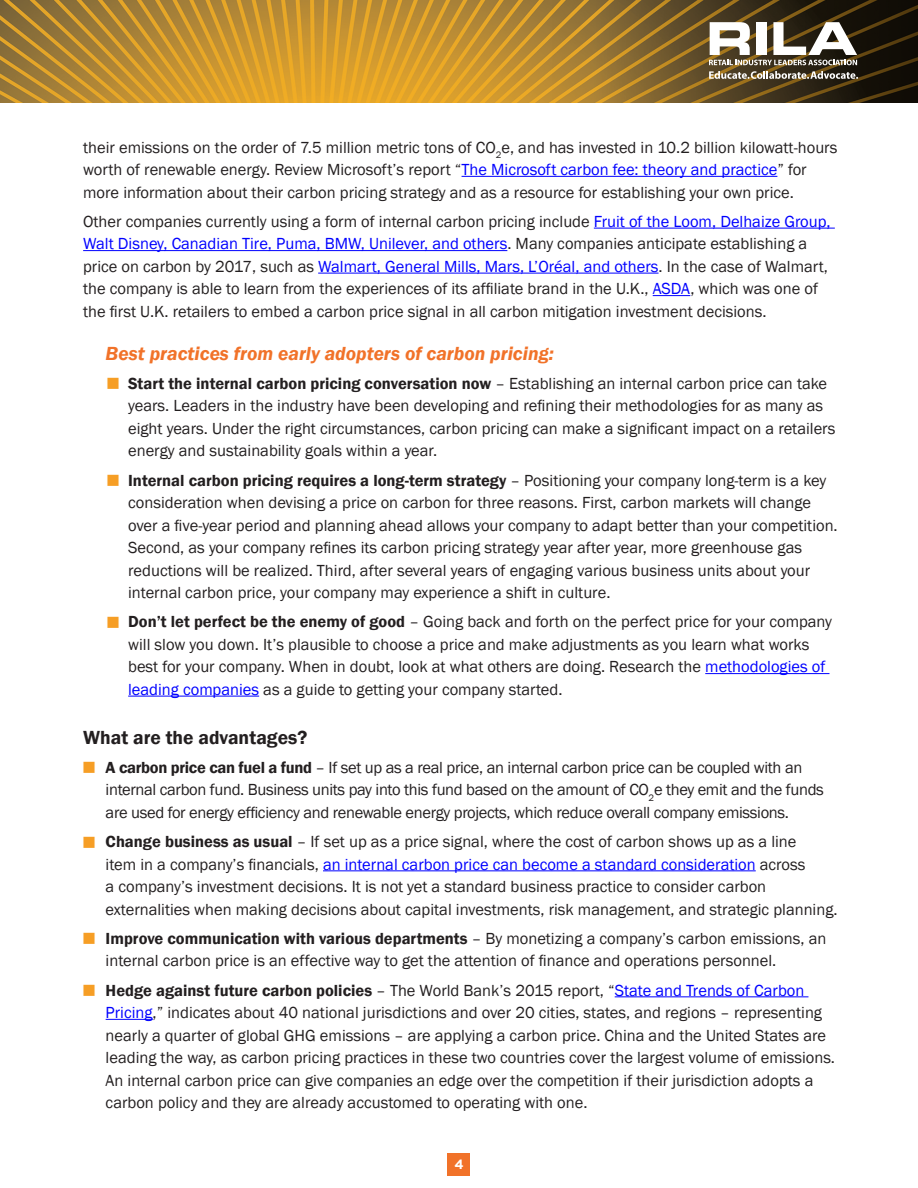
<style>
.page{position:relative;width:918px;height:1188px;background:#fff}
.page>*{position:absolute;margin:0;border:0;box-sizing:border-box;transform-origin:0 0}
.t1{font:italic 600 19.5px "Franklin Gothic";color:#f17229}
.t2{font:600 19.5px "Franklin Gothic";color:#231f20}
.t3{font:16.5px/22.5px "Franklin Gothic";color:#231f20}
.t4{font:16.5px/22.5px "Franklin Gothic";letter-spacing:-.02em;color:#231f20}
.t5{font:700 13.5px "Gotham";color:#fff}
.s1{color:#00f}
.s2{color:#f69e25}
.s3{font-weight:600}
</style>
<div class="page">
<img style="left:0;top:0;width:553px;height:102px">
<svg style="left:553px;top:0;width:365px;height:102px;background:#644c20"></svg>
<div style="left:448px;top:1153px;width:22px;height:22px;background:#f17229"></div>
<svg style="left:709px;top:71px;width:149px;height:8px"></svg>
<svg style="left:709px;top:22px;width:148px;height:43px"></svg>
<hr style="left:462px;top:176px;width:315px;height:1px;background:#00f">
<hr style="left:594px;top:228px;width:241px;height:1px;background:#00f">
<hr style="left:83px;top:250px;width:424px;height:1px;background:#00f">
<hr style="left:318px;top:273px;width:341px;height:1px;background:#00f">
<hr style="left:653px;top:295px;width:37px;height:1px;background:#00f">
<hr style="left:705px;top:673px;width:124px;height:1px;background:#00f">
<hr style="left:128px;top:696px;width:131px;height:1px;background:#00f">
<hr style="left:323px;top:870px;width:433px;height:1px;background:#00f">
<hr style="left:615px;top:996px;width:193px;height:1px;background:#00f">
<hr style="left:106px;top:1019px;width:47px;height:1px;background:#00f">
<p class="t3" style="left:83px;top:136px;width:756px">their emissions on the order of 7.5 million metric tons of CO<sub>2</sub>e, and has invested in 10.2 billion kilowatt-hours worth of renewable energy. Review Microsoft’s report “<span class="s1">The Microsoft carbon fee: theory and practice</span>” for more information about their carbon pricing strategy and as a resource for establishing your own price.</p>
<p class="t3" style="left:83px;top:210px;width:749px">Other companies currently using a form of internal carbon pricing include <span class="s1">Fruit of the Loom, Delhaize Group, Walt Disney, Canadian Tire, Puma, BMW, Unilever, and others</span>. Many companies anticipate establishing a price on carbon by 2017, such as <span class="s1">Walmart, General Mills, Mars, L’Oréal, and others</span>. In the case of Walmart, the company is able to learn from the experiences of its affiliate brand in the U.K., <span class="s1">ASDA</span>, which was one of the first U.K. retailers to embed a carbon price signal in all carbon mitigation investment decisions.</p>
<p class="t1" style="left:106px;top:341px;width:450px">Best practices from early adopters of carbon pricing:</p>
<p class="t3" style="left:128px;top:372px;width:709px;text-indent:-21px"><span class="s2">■</span> <span class="s3">Start the internal carbon pricing conversation now</span> – Establishing an internal carbon price can take years. Leaders in the industry have been developing and refining their methodologies for as many as eight years. Under the right circumstances, carbon pricing can make a significant impact on a retailers energy and sustainability goals within a year.</p>
<p class="t3" style="left:128px;top:469px;width:711px;text-indent:-21px"><span class="s2">■</span> <span class="s3">Internal carbon pricing requires a long-term strategy</span> – Positioning your company long-term is a key consideration when devising a price on carbon for three reasons. First, carbon markets will change over a five-year period and planning ahead allows your company to adapt better than your competition.<br>Second, as your company refines its carbon pricing strategy year after year, more greenhouse gas reductions will be realized. Third, after several years of engaging various business units about your internal carbon price, your company may experience a shift in culture.</p>
<p class="t3" style="left:128px;top:611px;width:705px;text-indent:-21px"><span class="s2">■</span> <span class="s3">Don’t let perfect be the enemy of good</span> – Going back and forth on the perfect price for your company will slow you down. It’s plausible to choose a price and make adjustments as you learn what works best for your company. When in doubt, look at what others are doing. Research the <span class="s1">methodologies of leading companies</span> as a guide to getting your company started.</p>
<p class="t2" style="left:83px;top:725px;width:226px">What are the advantages?</p>
<p class="t4" style="left:106px;top:756px;width:720px;text-indent:-23px"><span class="s2">■</span> <span class="s3">A carbon price can fuel a fund</span> – If set up as a real price, an internal carbon price can be coupled with an internal carbon fund. Business units pay into this fund based on the amount of CO<sub>2</sub>e they emit and the funds are used for energy efficiency and renewable energy projects, which reduce overall company emissions.</p>
<p class="t3" style="left:106px;top:831px;width:733px;text-indent:-23px"><span class="s2">■</span> <span class="s3">Change business as usual</span> – If set up as a price signal, where the cost of carbon shows up as a line<br>item in a company’s financials, <span class="s1">an internal carbon price can become a standard consideration</span> across<br>a company’s investment decisions. It is not yet a standard business practice to consider carbon externalities when making decisions about capital investments, risk management, and strategic planning.</p>
<p class="t3" style="left:106px;top:927px;width:722px;text-indent:-23px"><span class="s2">■</span> <span class="s3">Improve communication with various departments</span> – By monetizing a company’s carbon emissions, an internal carbon price is an effective way to get the attention of finance and operations personnel.</p>
<p class="t3" style="left:106px;top:979px;width:731px;text-indent:-23px"><span class="s2">■</span> <span class="s3">Hedge against future carbon policies</span> – The World Bank’s 2015 report, “<span class="s1">State and Trends of Carbon Pricing</span>,” indicates about 40 national jurisdictions and over 20 cities, states, and regions – representing nearly a quarter of global GHG emissions – are applying a carbon price. China and the United States are leading the way, as carbon pricing practices in these two countries cover the largest volume of emissions.<br>An internal carbon price can give companies an edge over the competition if their jurisdiction adopts a carbon policy and they are already accustomed to operating with one.</p>
<p class="t5" style="left:454px;top:1156px;width:11px">4</p>
</div>
